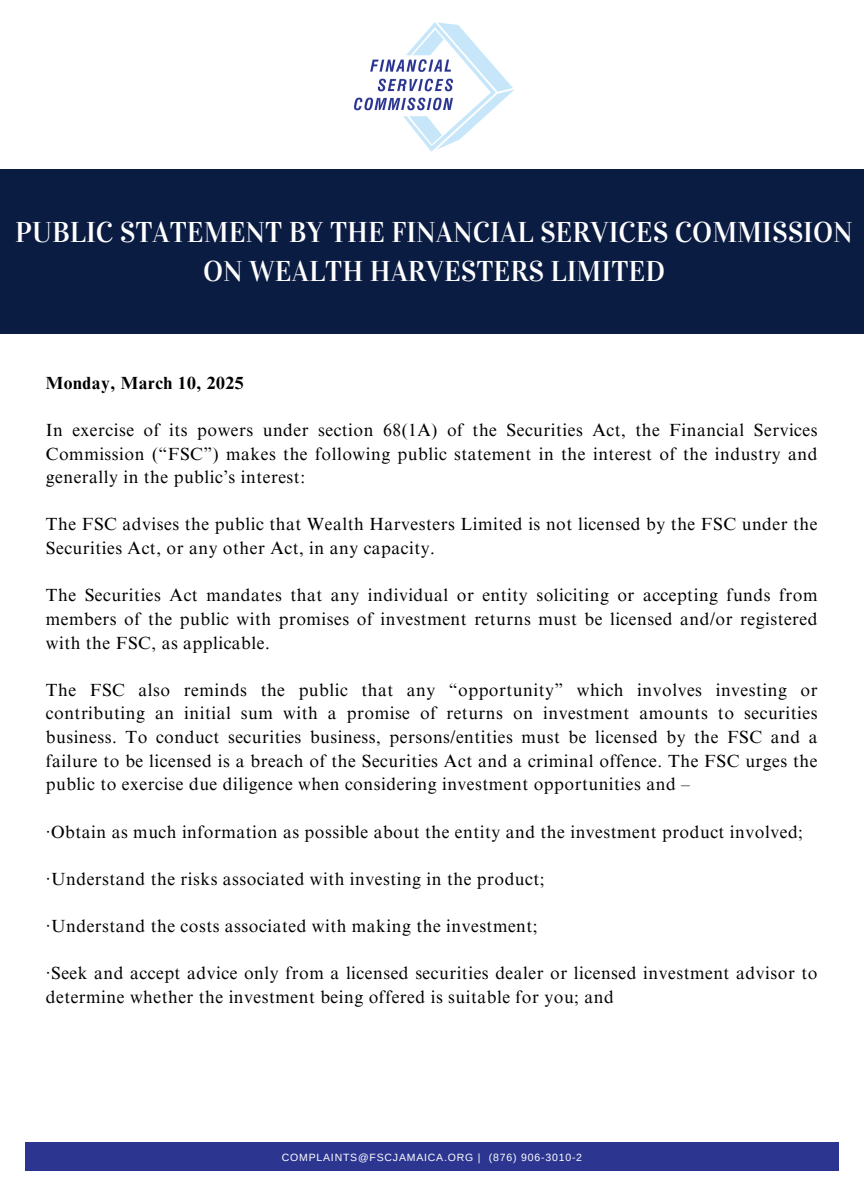
<style>
.page{position:relative;width:864px;height:1188px;background:#fff}
.page>*{position:absolute;margin:0;border:0;box-sizing:border-box;transform-origin:0 0}
.t1{font:28.5px/39.3px "Vidaloka";color:#fff;text-align:center}
.t2{font:17.55px/23.7px "Times NRMT Pro";letter-spacing:.03em;color:#000;text-align:justify}
.t3{font:700 17.55px "Times NRMT Pro";letter-spacing:.03em;color:#000}
.t4{font:10.5px "Arimo";letter-spacing:.075em;color:#fff}
</style>
<div class="page">
<img style="left:311px;top:22px;width:243px;height:148px">
<div style="left:25px;top:1143px;width:813px;height:28px;background:#2c3691"></div>
<div style="left:0;top:170px;width:864px;height:164px;background:#0b1c43"></div>
<h3 class="t1" style="left:15px;top:213px;width:839px">PUBLIC STATEMENT BY THE FINANCIAL SERVICES COMMISSION<br>ON WEALTH HARVESTERS LIMITED</h3>
<h1 class="t3" style="left:46px;top:376px;width:199px">Monday, March 10, 2025</h1>
<h2 class="t2" style="left:46px;top:420px;width:773px">In exercise of its powers under section 68(1A) of the Securities Act, the Financial Services Commission (“FSC”) makes the following public statement in the interest of the industry and generally in the public’s interest:</h2>
<h3 class="t2" style="left:46px;top:515px;width:773px">The FSC advises the public that Wealth Harvesters Limited is not licensed by the FSC under the<br>Securities Act, or any other Act, in any capacity.</h3>
<h3 class="t2" style="left:46px;top:586px;width:773px">The Securities Act mandates that any individual or entity soliciting or accepting funds from members of the public with promises of investment returns must be licensed and/or registered with the FSC, as applicable.</h3>
<h3 class="t2" style="left:46px;top:680px;width:773px">The FSC also reminds the public that any “opportunity” which involves investing or contributing an initial sum with a promise of returns on investment amounts to securities business. To conduct securities business, persons/entities must be licensed by the FSC and a failure to be licensed is a breach of the Securities Act and a criminal offence. The FSC urges the public to exercise due diligence when considering investment opportunities and –</h3>
<h3 class="t2" style="left:46px;top:822px;width:759px">·Obtain as much information as possible about the entity and the investment product involved;</h3>
<h3 class="t2" style="left:46px;top:869px;width:500px">·Understand the risks associated with investing in the product;</h3>
<h3 class="t2" style="left:46px;top:916px;width:493px">·Understand the costs associated with making the investment;</h3>
<h3 class="t2" style="left:46px;top:964px;width:773px">·Seek and accept advice only from a licensed securities dealer or licensed investment advisor to determine whether the investment being offered is suitable for you; and</h3>
<p class="t4" style="left:282px;top:1151px;width:302px">COMPLAINTS@FSCJAMAICA.ORG | (876) 906-3010-2</p>
</div>
